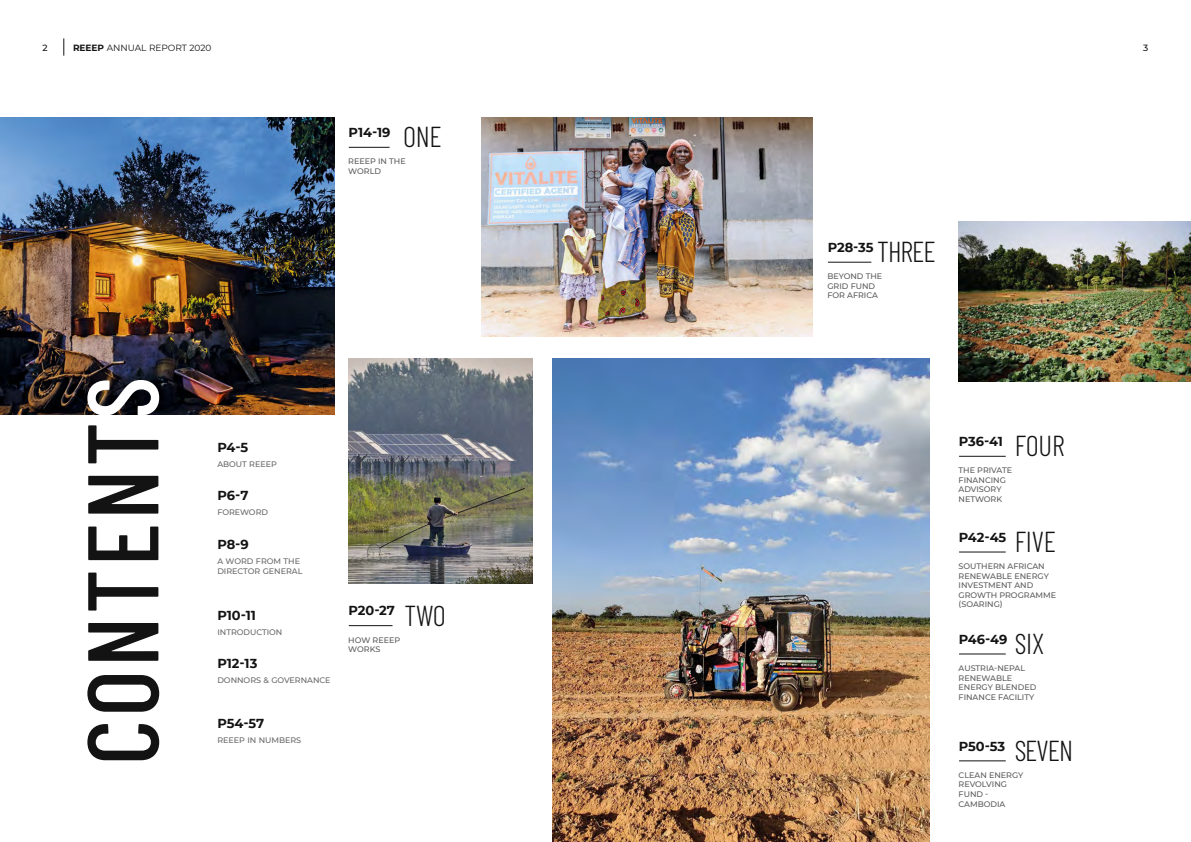
<style>
.page{position:relative;width:1191px;height:842px;background:#fff}
.page>*{position:absolute;margin:0;border:0;box-sizing:border-box;transform-origin:0 0}
.t1{font:500 100.3px "Barlow Condensed";letter-spacing:.03em;color:#131313}
.t2{font:300 28.8px "Barlow Condensed";letter-spacing:-.01em;color:#131313}
.t3{font:700 13px "Montserrat";letter-spacing:-.005em;color:#131313}
.t4{font:9px "Montserrat";letter-spacing:-.005em;color:#131313}
.t5{font:500 9px "Montserrat";color:#131313}
.t6{font:500 8px/9.6px "Montserrat";color:#5b5b5a}
.t7{font:500 8px/10px "Montserrat";letter-spacing:-.005em;color:#676766}
.s1{font-weight:700}
.s2{color:#fff}
</style>
<div class="page">
<svg style="left:64px;top:38px;width:1px;height:18px"></svg>
<img style="left:0;top:118px;width:334px;height:297px">
<img style="left:348px;top:359px;width:184px;height:224px">
<img style="left:481px;top:118px;width:332px;height:219px">
<img style="left:958px;top:221px;width:233px;height:160px">
<img style="left:553px;top:359px;width:377px;height:483px">
<hr style="left:349px;top:147px;width:40px;height:1px;background:#131313">
<hr style="left:349px;top:625px;width:43px;height:1px;background:#131313">
<hr style="left:828px;top:262px;width:43px;height:1px;background:#131313">
<hr style="left:959px;top:456px;width:46px;height:1px;background:#131313">
<hr style="left:959px;top:552px;width:46px;height:1px;background:#131313">
<hr style="left:959px;top:654px;width:46px;height:1px;background:#131313">
<hr style="left:959px;top:760px;width:46px;height:1px;background:#131313">
<p class="t5" style="left:42px;top:42px;width:7px">2</p>
<p class="t4" style="left:73px;top:42px;width:140px"><span class="s1">REEEP</span> ANNUAL REPORT 2020</p>
<p class="t5" style="left:1143px;top:42px;width:7px">3</p>
<h2 class="t2" style="left:403px;top:116px;width:40px">ONE</h2>
<h3 class="t3" style="left:348px;top:123px;width:43px">P14-19</h3>
<p class="t6" style="left:348px;top:156px;width:59px">REEEP IN THE<br>WORLD</p>
<h1 class="t1" style="left:51px;top:765px;width:390px;rotate:-90deg">CONTENT<span class="s2">S</span></h1>
<h3 class="t3" style="left:217px;top:438px;width:32px">P4-5</h3>
<p class="t7" style="left:217px;top:459px;width:61px">ABOUT REEEP</p>
<h3 class="t3" style="left:217px;top:486px;width:32px">P6-7</h3>
<p class="t7" style="left:217px;top:507px;width:52px">FOREWORD</p>
<h3 class="t3" style="left:217px;top:535px;width:33px">P8-9</h3>
<p class="t7" style="left:217px;top:556px;width:87px">A WORD FROM THE<br>DIRECTOR GENERAL</p>
<h3 class="t3" style="left:217px;top:606px;width:40px">P10-11</h3>
<p class="t7" style="left:217px;top:627px;width:66px">INTRODUCTION</p>
<h3 class="t3" style="left:217px;top:654px;width:41px">P12-13</h3>
<p class="t7" style="left:217px;top:675px;width:115px">DONNORS &amp; GOVERNANCE</p>
<h3 class="t3" style="left:217px;top:714px;width:48px">P54-57</h3>
<p class="t7" style="left:217px;top:735px;width:85px">REEEP IN NUMBERS</p>
<h2 class="t2" style="left:404px;top:595px;width:43px">TWO</h2>
<h3 class="t3" style="left:348px;top:601px;width:48px">P20-27</h3>
<p class="t6" style="left:348px;top:635px;width:53px">HOW REEEP<br>WORKS</p>
<h2 class="t2" style="left:877px;top:231px;width:60px">THREE</h2>
<h3 class="t3" style="left:827px;top:238px;width:47px">P28-35</h3>
<p class="t6" style="left:827px;top:271px;width:56px">BEYOND THE<br>GRID FUND<br>FOR AFRICA</p>
<h2 class="t2" style="left:1014px;top:425px;width:51px">FOUR</h2>
<h3 class="t3" style="left:958px;top:432px;width:46px">P36-41</h3>
<p class="t6" style="left:958px;top:465px;width:55px">THE PRIVATE<br>FINANCING<br>ADVISORY<br>NETWORK</p>
<h2 class="t2" style="left:1014px;top:521px;width:43px">FIVE</h2>
<h3 class="t3" style="left:958px;top:528px;width:49px">P42-45</h3>
<p class="t6" style="left:958px;top:561px;width:99px">SOUTHERN AFRICAN<br>RENEWABLE ENERGY<br>INVESTMENT AND<br>GROWTH PROGRAMME (SOARING)</p>
<h2 class="t2" style="left:1014px;top:623px;width:31px">SIX</h2>
<h3 class="t3" style="left:958px;top:630px;width:50px">P46-49</h3>
<p class="t6" style="left:958px;top:663px;width:79px">AUSTRIA-NEPAL<br>RENEWABLE<br>ENERGY BLENDED<br>FINANCE FACILITY</p>
<h2 class="t2" style="left:1014px;top:730px;width:60px">SEVEN</h2>
<h3 class="t3" style="left:958px;top:737px;width:48px">P50-53</h3>
<p class="t6" style="left:958px;top:770px;width:66px">CLEAN ENERGY<br>REVOLVING<br>FUND -<br>CAMBODIA</p>
</div>
